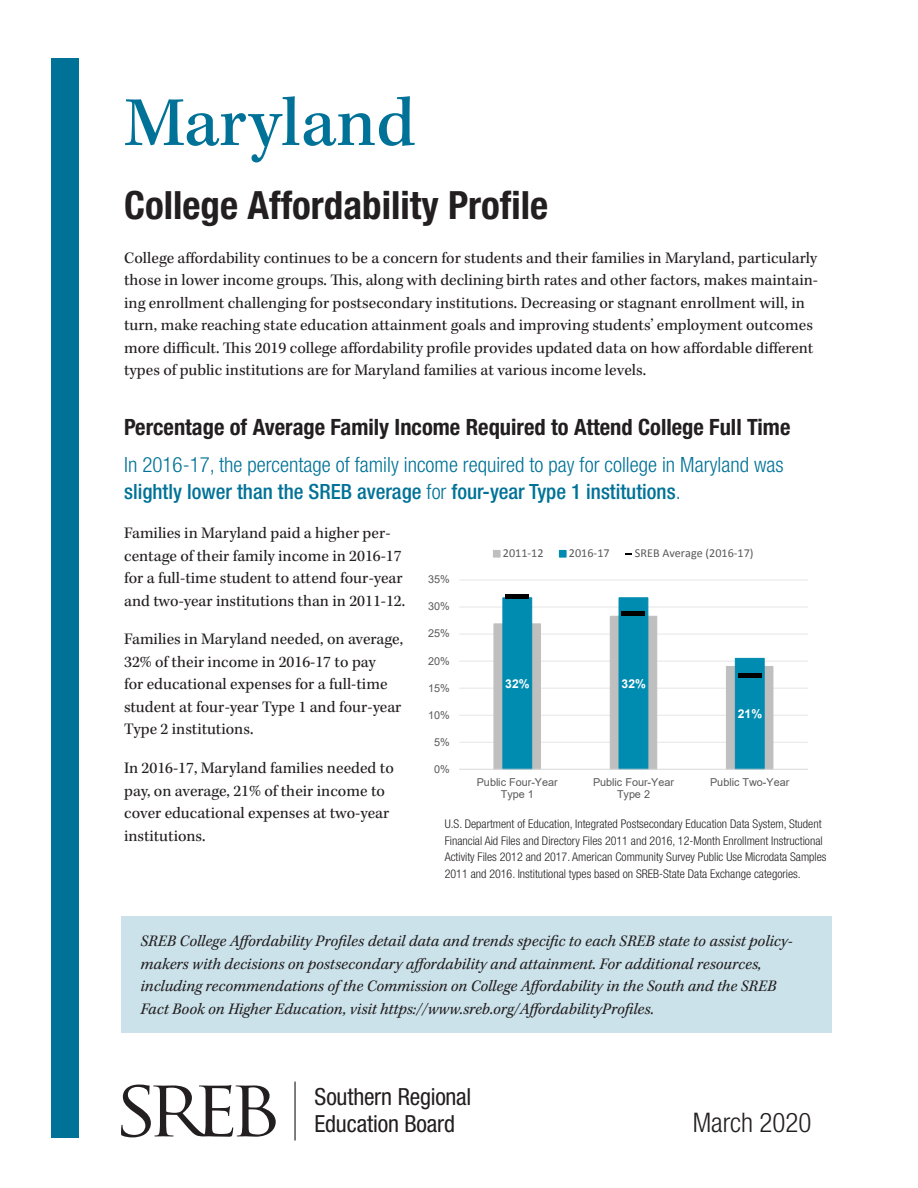
<style>
.page{position:relative;width:918px;height:1188px;background:#fff}
.page>*{position:absolute;margin:0;border:0;box-sizing:border-box;transform-origin:0 0}
.t1{font:500 72px "Kepler Std";color:#007297}
.t2{font:700 condensed 39px "Helvetica Neue";color:#231f20}
.t3{font:300 condensed 27px "Helvetica Neue";color:#231f20}
.t4{font:condensed 23.55px/26.8px "Helvetica Neue";letter-spacing:-.005em;color:#231f20}
.black_subhead{font:700 condensed 22.5px "Helvetica Neue";color:#231f20}
.text{font:300 condensed 21px/27px "Helvetica Neue";color:#007297}
.text-2{font:16.5px/22.5px "Kepler Std";color:#231f20}
.text-3{font:italic 16.5px/22.5px "Kepler Std";color:#231f20}
.t5{font:12.15px "Calibri";color:#595959}
.t6{font:700 12.15px "Arial";color:#fff}
.source{font:300 condensed 12px/16.5px "Helvetica Neue";color:#231f20}
.t7{font:10.8px/12.5px "Arial";letter-spacing:-.005em;color:#595959;text-align:center}
.s1{font-weight:500}
</style>
<div class="page">
<div style="left:52px;top:58px;width:27px;height:1080px;background:#007297"></div>
<hr style="left:294px;top:1082px;width:2px;height:59px;background:#231f20">
<svg style="left:121px;top:1085px;width:155px;height:52px"></svg>
<div style="left:122px;top:916px;width:710px;height:116px;background:#cbe2ea"></div>
<hr style="left:459px;top:742px;width:349px;height:1px;background:#e7e6e6">
<hr style="left:459px;top:715px;width:349px;height:1px;background:#e7e6e6">
<hr style="left:459px;top:688px;width:349px;height:1px;background:#e7e6e6">
<hr style="left:459px;top:661px;width:349px;height:1px;background:#e7e6e6">
<hr style="left:459px;top:634px;width:349px;height:1px;background:#e7e6e6">
<hr style="left:459px;top:607px;width:349px;height:1px;background:#e7e6e6">
<hr style="left:459px;top:580px;width:349px;height:1px;background:#e7e6e6">
<svg style="left:493px;top:623px;width:281px;height:146px;background:#cbcbcb"></svg>
<svg style="left:502px;top:597px;width:263px;height:172px"></svg>
<hr style="left:459px;top:769px;width:349px;height:1px;background:#d9d9d9">
<hr style="left:506px;top:595px;width:23px;height:4px;background:#000">
<hr style="left:622px;top:611px;width:23px;height:4px;background:#000">
<hr style="left:738px;top:673px;width:23px;height:4px;background:#000">
<div style="left:493px;top:550px;width:7px;height:7px;background:#bfbfbf"></div>
<div style="left:493px;top:550px;width:8px;height:8px;border:1px solid #bfbfbf"></div>
<div style="left:559px;top:550px;width:7px;height:7px;background:#008bb0"></div>
<div style="left:559px;top:550px;width:8px;height:8px;border:1px solid #008bb0"></div>
<p class="t1" style="left:124px;top:82px;width:293px">Maryland</p>
<p class="t2" style="left:124px;top:181px;width:426px">College Affordability Profile</p>
<p class="text-2" style="left:124px;top:247px;width:695px">College affordability continues to be a concern for students and their families in Maryland, particularly those in lower income groups. This, along with declining birth rates and other factors, makes maintain&shy;ing enrollment challenging for postsecondary institutions. Decreasing or stagnant enrollment will, in turn, make reaching state education attainment goals and improving students’ employment outcomes more difficult. This 2019 college affordability profile provides updated data on how affordable different types of public institutions are for Maryland families at various income levels.</p>
<p class="black_subhead" style="left:124px;top:413px;width:668px">Percentage of Average Family Income Required to Attend College Full Time</p>
<p class="text" style="left:124px;top:451px;width:661px">In 2016-17, the percentage of family income required to pay for college in Maryland was <span class="s1">slightly lower than the SREB average</span> for <span class="s1">four-year Type 1 institutions</span>.</p>
<p class="text-2" style="left:124px;top:522px;width:283px">Families in Maryland paid a higher per&shy;centage of their family income in 2016-17 for a full-time student to attend four-year and two-year institutions than in 2011-12.</p>
<p class="text-2" style="left:124px;top:629px;width:280px">Families in Maryland needed, on average, 32% of their income in 2016-17 to pay<br>for educational expenses for a full-time student at four-year Type 1 and four-year Type 2 institutions.</p>
<p class="text-2" style="left:124px;top:757px;width:271px">In 2016-17, Maryland families needed to pay, on average, 21% of their income to cover educational expenses at two-year institutions.</p>
<p class="t5" style="left:503px;top:546px;width:42px">2011-12</p>
<p class="t5" style="left:569px;top:546px;width:42px">2016-17</p>
<p class="t5" style="left:635px;top:546px;width:120px">SREB Average (2016-17)</p>
<p class="t7" style="left:428px;top:573px;width:23px">35%</p>
<p class="t7" style="left:428px;top:600px;width:23px">30%</p>
<p class="t7" style="left:428px;top:627px;width:23px">25%</p>
<p class="t7" style="left:428px;top:654px;width:23px">20%</p>
<p class="t6" style="left:505px;top:675px;width:26px">32%</p>
<p class="t6" style="left:622px;top:675px;width:26px">32%</p>
<p class="t7" style="left:428px;top:681px;width:23px">15%</p>
<p class="t6" style="left:738px;top:705px;width:26px">21%</p>
<p class="t7" style="left:428px;top:709px;width:23px">10%</p>
<p class="t7" style="left:434px;top:736px;width:17px">5%</p>
<p class="t7" style="left:434px;top:763px;width:17px">0%</p>
<p class="t7" style="left:477px;top:775px;width:83px">Public Four-Year<br>Type 1</p>
<p class="t7" style="left:593px;top:775px;width:83px">Public Four-Year<br>Type 2</p>
<p class="t7" style="left:710px;top:775px;width:81px">Public Two-Year</p>
<p class="source" style="left:445px;top:816px;width:383px">U.S. Department of Education, Integrated Postsecondary Education Data System, Student Financial Aid Files and Directory Files 2011 and 2016, 12-Month Enrollment Instructional Activity Files 2012 and 2017. American Community Survey Public Use Microdata Samples 2011 and 2016. Institutional types based on SREB-State Data Exchange categories.</p>
<p class="text-3" style="left:141px;top:930px;width:654px">SREB College Affordability Profiles detail data and trends specific to each SREB state to assist policy&shy;makers with decisions on postsecondary affordability and attainment. For additional resources, including recommendations of the Commission on College Affordability in the South and the SREB Fact Book on Higher Education, visit https://www.sreb.org/AffordabilityProfiles.</p>
<p class="t4" style="left:314px;top:1083px;width:158px">Southern Regional<br>Education Board</p>
<p class="t3" style="left:693px;top:1107px;width:120px">March 2020</p>
</div>
